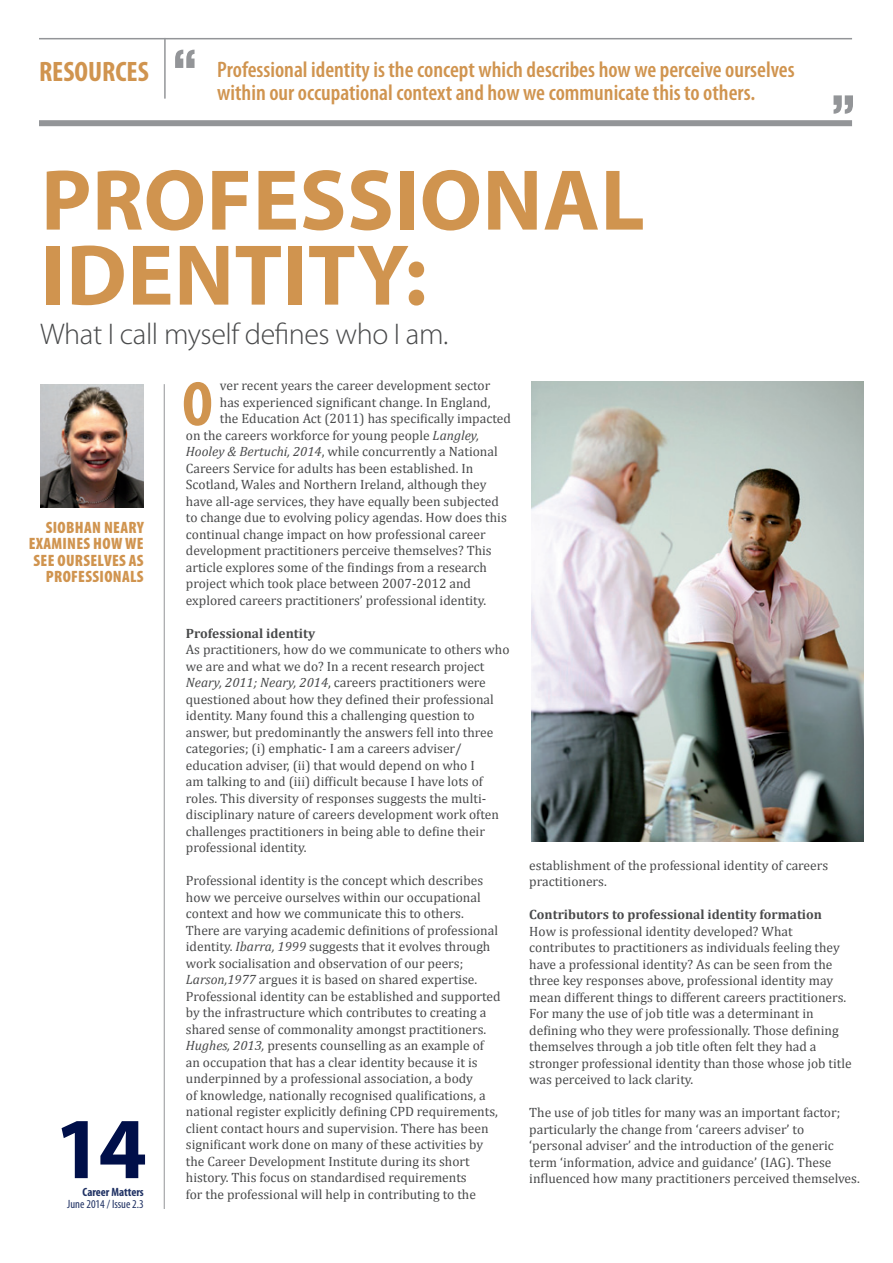
<style>
.page{position:relative;width:893px;height:1263px;background:#fff}
.page>*{position:absolute;margin:0;border:0;box-sizing:border-box;transform-origin:0 0}
.t1{font:700 87.75px "Myriad Pro";color:#000f49}
.t2{font:700 87px/75px "Myriad Pro";letter-spacing:.005em;color:#d0944f}
.t3{font:700 condensed 63.45px "Myriad Pro";color:#d0944f}
.t4{font:300 30px "Myriad Pro";letter-spacing:-.015em;color:#494a4b}
.t5{font:700 condensed 28.2px "Myriad Pro";color:#d0944f}
.t6{font:600 condensed 22.5px/22.5px "Myriad Pro";color:#d0944f}
.t7{font:900 condensed 16.5px/16.5px "Myriad Pro";letter-spacing:.02em;color:#d0944f;text-align:right}
.t8{font:13.5px/16.5px "Cambria";color:#494a4b}
.t9{font:700 13.5px "Cambria";color:#494a4b}
.t10{font:condensed 12px "Myriad Pro";color:#1f3163}
.t11{font:700 condensed 12px "Myriad Pro";color:#1f3163}
.s1{font-style:italic}
</style>
<div class="page">
<hr style="left:39px;top:38px;width:813px;height:1px;background:#939598">
<div style="left:39px;top:120px;width:813px;height:6px;background:#939598"></div>
<hr style="left:164px;top:38px;width:2px;height:61px;background:#939598">
<svg style="left:175px;top:50px;width:20px;height:18px"></svg>
<svg style="left:833px;top:95px;width:20px;height:19px"></svg>
<hr style="left:164px;top:384px;width:1px;height:825px;background:#939598">
<img style="left:40px;top:384px;width:104px;height:124px">
<img style="left:531px;top:381px;width:332px;height:461px">
<p class="t5" style="left:39px;top:54px;width:111px">RESOURCES</p>
<p class="t6" style="left:217px;top:59px;width:579px">Professional identity is the concept which describes how we perceive ourselves within our occupational context and how we communicate this to others.</p>
<p class="t2" style="left:41px;top:160px;width:605px">PROFESSIONAL<br>IDENTITY:</p>
<p class="t4" style="left:40px;top:318px;width:410px">What I call myself defines who I am.</p>
<p class="t7" style="left:29px;top:519px;width:116px">SIOBHAN NEARY<br>EXAMINES HOW WE<br>SEE OURSELVES AS<br>PROFESSIONALS</p>
<p class="t1" style="left:54px;top:1091px;width:94px">14</p>
<p class="t11" style="left:83px;top:1185px;width:63px">Career Matters</p>
<p class="t10" style="left:67px;top:1197px;width:78px">June 2014 / Issue 2.3</p>
<p class="t8" style="left:220px;top:377px;width:272px">ver recent years the career development sector</p>
<p class="t8" style="left:220px;top:394px;width:272px">has experienced significant change. In England,</p>
<p class="t8" style="left:186px;top:410px;width:326px;text-indent:34px">the Education Act (2011) has specifically impacted on the careers workforce for young people <span class="s1">Langley, Hooley &amp; Bertuchi, 2014</span>, while concurrently a National Careers Service for adults has been established. In Scotland, Wales and Northern Ireland, although they have all-age services, they have equally been subjected to change due to evolving policy agendas. How does this continual change impact on how professional career development practitioners perceive themselves? This article explores some of the findings from a research project which took place between 2007-2012 and explored careers practitioners’ professional identity.</p>
<p class="t9" style="left:186px;top:625px;width:131px">Professional identity</p>
<p class="t8" style="left:186px;top:641px;width:325px">As practitioners, how do we communicate to others who we are and what we do? In a recent research project <span class="s1">Neary, 2011; Neary, 2014</span>, careers practitioners were questioned about how they defined their professional identity. Many found this a challenging question to answer, but predominantly the answers fell into three categories; (i) emphatic- I am a careers adviser/ education adviser, (ii) that would depend on who I<br>am talking to and (iii) difficult because I have lots of roles. This diversity of responses suggests the multi&shy;disciplinary nature of careers development work often challenges practitioners in being able to define their professional identity.</p>
<p class="t8" style="left:186px;top:872px;width:316px">Professional identity is the concept which describes how we perceive ourselves within our occupational context and how we communicate this to others.<br>There are varying academic definitions of professional identity. <span class="s1">Ibarra, 1999</span> suggests that it evolves through work socialisation and observation of our peers; <span class="s1">Larson,1977</span> argues it is based on shared expertise.<br>Professional identity can be established and supported by the infrastructure which contributes to creating a shared sense of commonality amongst practitioners.<br><span class="s1">Hughes, 2013,</span> presents counselling as an example of an occupation that has a clear identity because it is underpinned by a professional association, a body<br>of knowledge, nationally recognised qualifications, a national register explicitly defining CPD requirements, client contact hours and supervision. There has been significant work done on many of these activities by the Career Development Institute during its short history. This focus on standardised requirements<br>for the professional will help in contributing to the</p>
<p class="t3" style="left:182px;top:364px;width:32px">O</p>
<p class="t8" style="left:529px;top:856px;width:300px">establishment of the professional identity of careers practitioners.</p>
<p class="t9" style="left:529px;top:906px;width:294px">Contributors to professional identity formation</p>
<p class="t8" style="left:529px;top:922px;width:324px">How is professional identity developed? What contributes to practitioners as individuals feeling they have a professional identity? As can be seen from the three key responses above, professional identity may mean different things to different careers practitioners.<br>For many the use of job title was a determinant in defining who they were professionally. Those defining themselves through a job title often felt they had a stronger professional identity than those whose job title was perceived to lack clarity.</p>
<p class="t8" style="left:529px;top:1104px;width:332px">The use of job titles for many was an important factor; particularly the change from ‘careers adviser’ to ‘personal adviser’ and the introduction of the generic term ‘information, advice and guidance’ (IAG). These influenced how many practitioners perceived themselves.</p>
</div>
